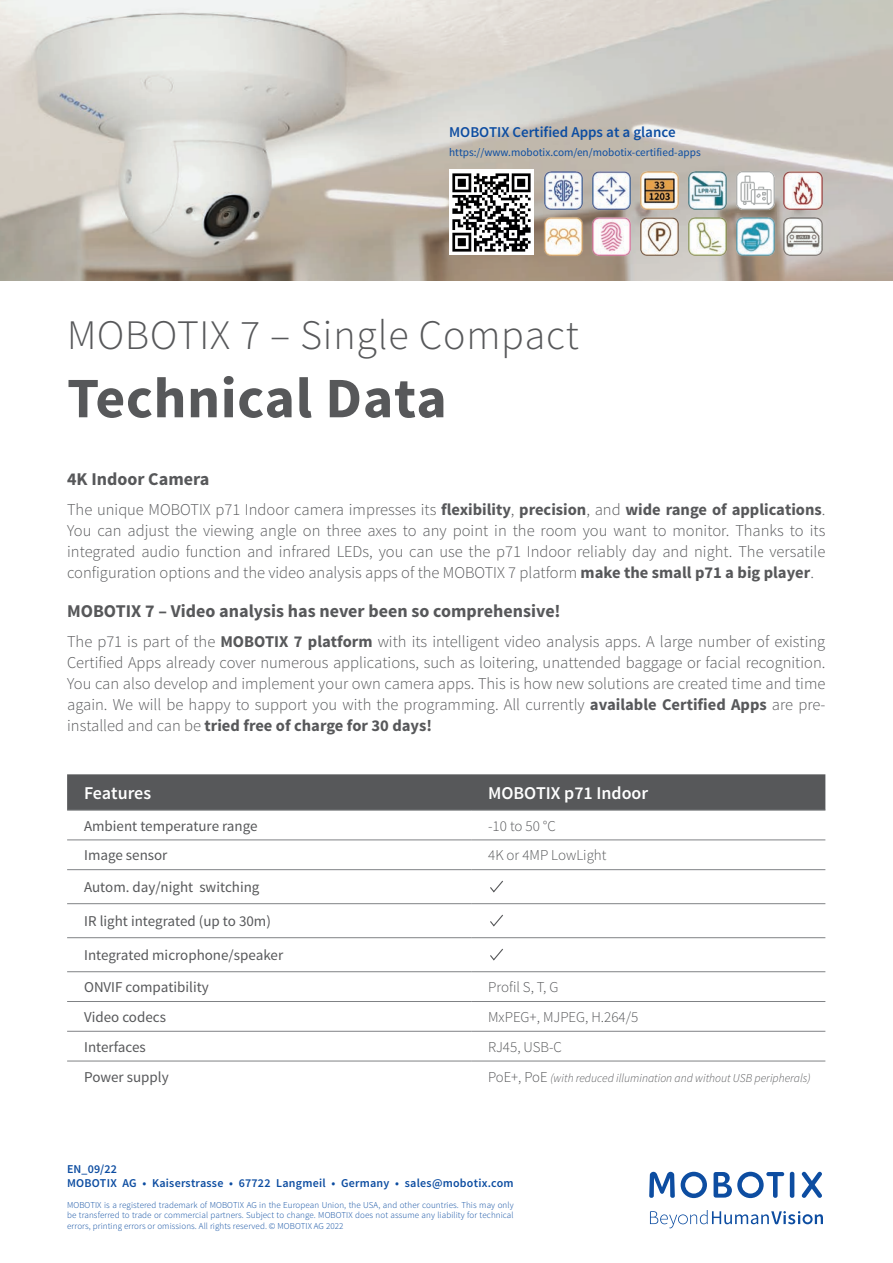
<style>
.page{position:relative;width:893px;height:1263px;background:#fff}
.page>*{position:absolute;margin:0;border:0;box-sizing:border-box;transform-origin:0 0}
.t1{font:700 57.15px "Source Sans Pro";letter-spacing:.01em;color:#57585a}
.t2{font:300 42px "Source Sans Pro";letter-spacing:.02em;color:#57585a}
.t3{font:700 18px "Source Sans Pro";color:#57585a}
.t4{font:600 18px "Source Sans Pro";color:#fff}
.t5{font:300 16.5px/21px "Source Sans Pro";color:#57585a;text-align:justify}
.t6{font:15px/32px "Source Sans Pro";color:#57585a}
.t7{font:300 15px "Source Sans Pro";color:#57585a}
.t8{font:600 15px "Source Sans Pro";color:#0d4da1}
.t9{font:600 12px/14.4px "Source Sans Pro";letter-spacing:.02em;color:#0d4da1}
.t10{font:italic 300 12px "Source Sans Pro";color:#57585a}
.t11{font:11.25px "Source Sans Pro";color:#0d4da1}
.t12{font:300 9px/10.5px "Source Sans Pro";letter-spacing:.01em;color:#0d4da1;text-align:justify}
.s1{font-weight:700}
.s2{font-style:normal;font-size:15px}
</style>
<div class="page">
<img style="left:0;top:0;width:893px;height:281px">
<div style="left:67px;top:774px;width:758px;height:36px;background:#57585a"></div>
<hr style="left:67px;top:810px;width:404px;height:1px;background:#808285">
<hr style="left:471px;top:810px;width:354px;height:1px;background:#808285">
<hr style="left:67px;top:840px;width:404px;height:1px;background:#808285">
<hr style="left:471px;top:840px;width:354px;height:1px;background:#808285">
<hr style="left:67px;top:869px;width:404px;height:1px;background:#808285">
<hr style="left:471px;top:869px;width:354px;height:1px;background:#808285">
<hr style="left:67px;top:903px;width:404px;height:1px;background:#808285">
<hr style="left:471px;top:903px;width:354px;height:1px;background:#808285">
<hr style="left:67px;top:937px;width:404px;height:1px;background:#808285">
<hr style="left:471px;top:937px;width:354px;height:1px;background:#808285">
<hr style="left:67px;top:971px;width:404px;height:1px;background:#808285">
<hr style="left:471px;top:971px;width:354px;height:1px;background:#808285">
<hr style="left:67px;top:1001px;width:404px;height:1px;background:#808285">
<hr style="left:471px;top:1001px;width:354px;height:1px;background:#808285">
<hr style="left:67px;top:1031px;width:404px;height:1px;background:#808285">
<hr style="left:471px;top:1031px;width:354px;height:1px;background:#808285">
<hr style="left:67px;top:1061px;width:404px;height:1px;background:#808285">
<hr style="left:471px;top:1061px;width:354px;height:1px;background:#808285">
<svg style="left:490px;top:880px;width:13px;height:13px"></svg>
<svg style="left:490px;top:914px;width:13px;height:13px"></svg>
<svg style="left:490px;top:948px;width:13px;height:13px"></svg>
<svg style="left:649px;top:1172px;width:26px;height:26px"></svg>
<hr style="left:790px;top:1172px;width:4px;height:26px;background:#0d4da1;border-radius:2px">
<svg style="left:802px;top:1172px;width:20px;height:26px"></svg>
<svg style="left:681px;top:1172px;width:26px;height:26px"></svg>
<svg style="left:714px;top:1172px;width:70px;height:26px"></svg>
<svg style="left:650px;top:1210px;width:173px;height:18px"></svg>
<img style="left:449px;top:170px;width:85px;height:85px">
<img style="left:541px;top:168px;width:45px;height:90px">
<img style="left:589px;top:168px;width:45px;height:90px">
<img style="left:637px;top:168px;width:45px;height:90px">
<img style="left:685px;top:168px;width:45px;height:90px">
<img style="left:781px;top:168px;width:44px;height:90px">
<img style="left:733px;top:168px;width:44px;height:90px">
<p class="t8" style="left:449px;top:126px;width:228px">MOBOTIX Certified Apps at a glance</p>
<p class="t11" style="left:449px;top:147px;width:253px">https://www.mobotix.com/en/mobotix-certified-apps</p>
<h2 class="t2" style="left:67px;top:318px;width:513px">MOBOTIX 7 – Single Compact</h2>
<h1 class="t1" style="left:67px;top:376px;width:381px">Technical Data</h1>
<p class="t3" style="left:67px;top:472px;width:144px">4K Indoor Camera</p>
<p class="t5" style="left:67px;top:500px;width:760px">The unique MOBOTIX p71 Indoor camera impresses its <span class="s1">flexibility</span>, <span class="s1">precision</span>, and <span class="s1">wide range of applications</span>.<br>You can adjust the viewing angle on three axes to any point in the room you want to monitor. Thanks to its integrated audio function and infrared LEDs, you can use the p71 Indoor reliably day and night. The versatile configuration options and the video analysis apps of the MOBOTIX 7 platform <span class="s1">make the small p71 a big player</span>.</p>
<p class="t3" style="left:67px;top:604px;width:495px">MOBOTIX 7 – Video analysis has never been so comprehensive!</p>
<p class="t5" style="left:67px;top:632px;width:760px">The p71 is part of the <span class="s1">MOBOTIX 7 platform</span> with its intelligent video analysis apps. A large number of existing Certified Apps already cover numerous applications, such as loitering, unattended baggage or facial recognition.<br>You can also develop and implement your own camera apps. This is how new solutions are created time and time again. We will be happy to support you with the programming. All currently <span class="s1">available Certified Apps</span> are pre&shy;installed and can be <span class="s1">tried free of charge for 30 days!</span></p>
<p class="t4" style="left:84px;top:786px;width:68px">Features</p>
<p class="t4" style="left:488px;top:786px;width:162px">MOBOTIX p71 Indoor</p>
<p class="t6" style="left:84px;top:811px;width:175px">Ambient temperature range</p>
<p class="t7" style="left:488px;top:820px;width:69px">-10 to 50 °C</p>
<p class="t6" style="left:84px;top:841px;width:85px">Image sensor</p>
<p class="t7" style="left:488px;top:849px;width:120px">4K or 4MP LowLight</p>
<p class="t6" style="left:84px;top:872px;width:177px">Autom. day/night switching</p>
<p class="t6" style="left:84px;top:906px;width:188px">IR light integrated (up to 30m)</p>
<p class="t6" style="left:84px;top:940px;width:201px">Integrated microphone/speaker<br>ONVIF compatibility</p>
<p class="t7" style="left:488px;top:981px;width:72px">Profil S, T, G</p>
<p class="t6" style="left:84px;top:1002px;width:83px">Video codecs</p>
<p class="t7" style="left:488px;top:1011px;width:152px">MxPEG+, MJPEG, H.264/5</p>
<p class="t6" style="left:84px;top:1032px;width:63px">Interfaces</p>
<p class="t7" style="left:488px;top:1041px;width:75px">RJ45, USB-C</p>
<p class="t6" style="left:84px;top:1062px;width:86px">Power supply</p>
<p class="t10" style="left:488px;top:1073px;width:324px"><span class="s2">PoE+, PoE</span> (with reduced illumination and without USB peripherals)</p>
<p class="t9" style="left:67px;top:1162px;width:448px">EN_09/22<br>MOBOTIX AG • Kaiserstrasse • 67722 Langmeil • Germany • sales@mobotix.com</p>
<p class="t12" style="left:67px;top:1200px;width:448px">MOBOTIX is a registered trademark of MOBOTIX AG in the European Union, the USA, and other countries. This may only be transferred to trade or commercial partners. Subject to change. MOBOTIX does not assume any liability for technical errors, printing errors or omissions. All rights reserved. © MOBOTIX AG 2022</p>
</div>
